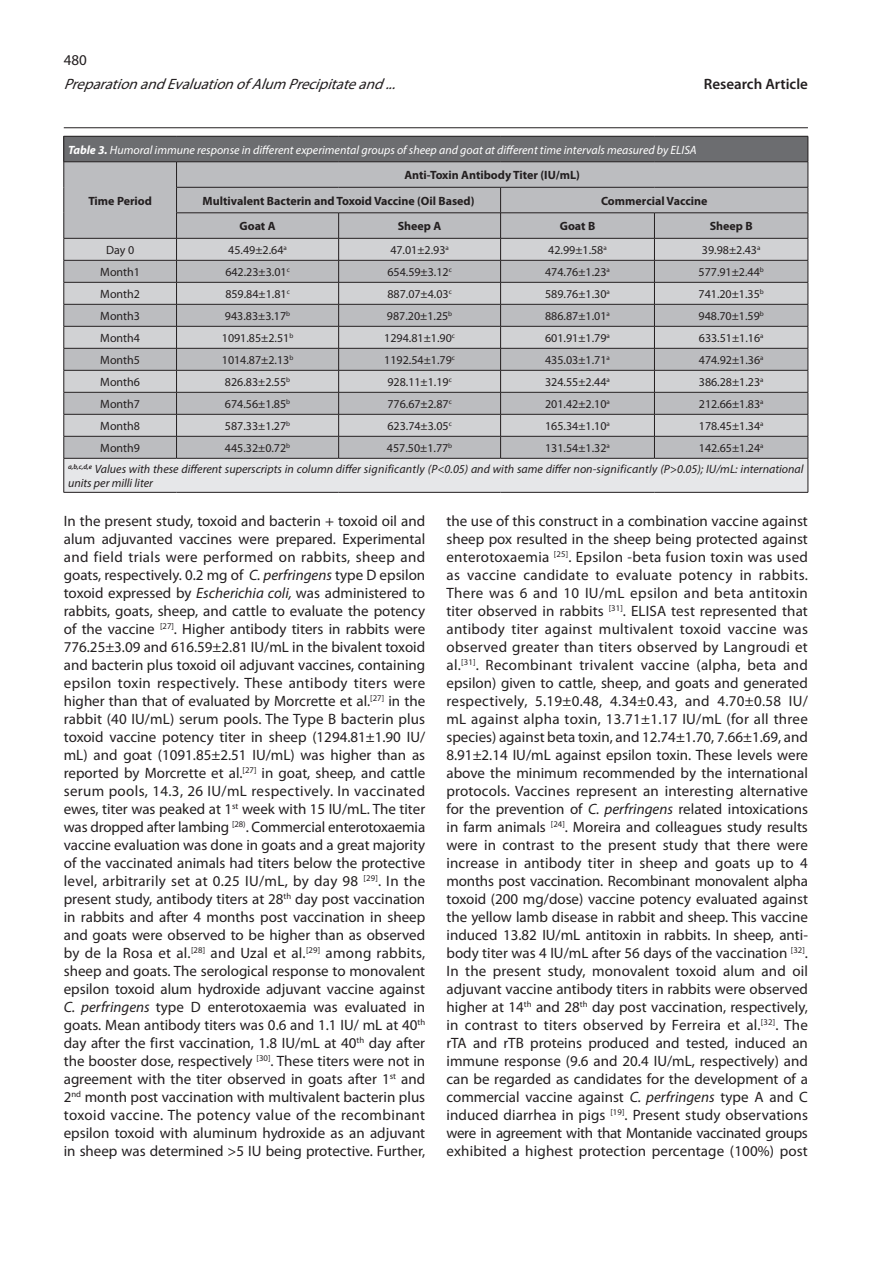
<style>
.page{position:relative;width:893px;height:1263px;background:#fff}
.page>*{position:absolute;margin:0;border:0;box-sizing:border-box;transform-origin:0 0}
.t1{font:15px/18px "Myriad Pro";color:#231f20;text-align:justify}
.t2{font:italic 15px "Myriad Pro";color:#231f20}
.t3{font:600 15px "Myriad Pro";color:#231f20}
.t4{font:12px "Myriad Pro";color:#231f20}
.t5{font:italic 12px/20.9px "Myriad Pro";color:#231f20}
.t6{font:700 12px/25.5px "Myriad Pro";color:#231f20}
.t7{font:italic 12px "Myriad Pro";color:#fff}
.s1{font-weight:700}
.s2{font-style:normal}
.s3{font-style:italic}
</style>
<div class="page">
<hr style="left:64px;top:127px;width:744px;height:1px;background:#231f20">
<div style="left:64px;top:458px;width:744px;height:34px;background:#e6e7e9"></div>
<svg style="left:64px;top:136px;width:745px;height:322px;background:#b5b6b8"></svg>
<hr style="left:64px;top:458px;width:113px;height:1px;background:#231f20">
<hr style="left:64px;top:458px;width:1px;height:34px;background:#231f20">
<hr style="left:177px;top:458px;width:162px;height:1px;background:#231f20">
<hr style="left:339px;top:458px;width:162px;height:1px;background:#231f20">
<hr style="left:501px;top:458px;width:153px;height:1px;background:#231f20">
<hr style="left:654px;top:458px;width:154px;height:1px;background:#231f20">
<hr style="left:808px;top:458px;width:1px;height:34px;background:#231f20">
<hr style="left:64px;top:492px;width:113px;height:1px;background:#231f20">
<hr style="left:177px;top:492px;width:162px;height:1px;background:#231f20">
<hr style="left:339px;top:492px;width:162px;height:1px;background:#231f20">
<hr style="left:501px;top:492px;width:153px;height:1px;background:#231f20">
<hr style="left:654px;top:492px;width:154px;height:1px;background:#231f20">
<p class="t1" style="left:64px;top:51px;width:25px">480</p>
<p class="t2" style="left:64px;top:74px;width:339px">PreparationandEvaluationofAlum Precipitateand...</p>
<p class="t3" style="left:704px;top:74px;width:106px">Research Article</p>
<p class="t7" style="left:68px;top:142px;width:630px"><span class="s1">Table 3.</span> Humoral immune response in different experimental groups of sheep and goat at different time intervals measured by ELISA</p>
<p class="t6" style="left:88px;top:188px;width:65px">Time Period</p>
<p class="t6" style="left:203px;top:162px;width:379px;text-indent:202px">Anti-Toxin Antibody Titer (IU/mL)<br>Multivalent Bacterin and Toxoid Vaccine (Oil Based)</p>
<p class="t6" style="left:601px;top:188px;width:108px">Commercial Vaccine</p>
<p class="t6" style="left:240px;top:213px;width:38px">Goat A</p>
<p class="t6" style="left:398px;top:213px;width:45px">Sheep A</p>
<p class="t6" style="left:560px;top:213px;width:37px">Goat B</p>
<p class="t6" style="left:710px;top:213px;width:44px">Sheep B</p>
<p class="t4" style="left:106px;top:242px;width:30px">Day 0</p>
<p class="t4" style="left:228px;top:242px;width:60px">45.49±2.64<sup>a</sup></p>
<p class="t4" style="left:390px;top:242px;width:60px">47.01±2.93<sup>a</sup></p>
<p class="t4" style="left:548px;top:242px;width:60px">42.99±1.58<sup>a</sup></p>
<p class="t4" style="left:702px;top:242px;width:60px">39.98±2.43<sup>a</sup></p>
<p class="t4" style="left:100px;top:264px;width:41px">Month1</p>
<p class="t4" style="left:225px;top:264px;width:66px">642.23±3.01<sup>c</sup></p>
<p class="t4" style="left:387px;top:264px;width:66px">654.59±3.12<sup>c</sup></p>
<p class="t4" style="left:545px;top:264px;width:66px">474.76±1.23<sup>a</sup></p>
<p class="t4" style="left:698px;top:264px;width:67px">577.91±2.44<sup>b</sup></p>
<p class="t4" style="left:100px;top:286px;width:41px">Month2</p>
<p class="t4" style="left:225px;top:286px;width:66px">859.84±1.81<sup>c</sup></p>
<p class="t4" style="left:387px;top:286px;width:66px">887.07±4.03<sup>c</sup></p>
<p class="t4" style="left:545px;top:286px;width:66px">589.76±1.30<sup>a</sup></p>
<p class="t4" style="left:698px;top:286px;width:67px">741.20±1.35<sup>b</sup></p>
<p class="t4" style="left:100px;top:308px;width:41px">Month3</p>
<p class="t4" style="left:225px;top:308px;width:67px">943.83±3.17<sup>b</sup></p>
<p class="t4" style="left:387px;top:308px;width:67px">987.20±1.25<sup>b</sup></p>
<p class="t4" style="left:545px;top:308px;width:66px">886.87±1.01<sup>a</sup></p>
<p class="t4" style="left:698px;top:308px;width:67px">948.70±1.59<sup>b</sup></p>
<p class="t4" style="left:100px;top:330px;width:41px">Month4</p>
<p class="t4" style="left:222px;top:330px;width:73px">1091.85±2.51<sup>b</sup></p>
<p class="t4" style="left:384px;top:330px;width:72px">1294.81±1.90<sup>c</sup></p>
<p class="t4" style="left:545px;top:330px;width:66px">601.91±1.79<sup>a</sup></p>
<p class="t4" style="left:699px;top:330px;width:66px">633.51±1.16<sup>a</sup></p>
<p class="t4" style="left:100px;top:352px;width:41px">Month5</p>
<p class="t4" style="left:222px;top:352px;width:73px">1014.87±2.13<sup>b</sup></p>
<p class="t4" style="left:384px;top:352px;width:72px">1192.54±1.79<sup>c</sup></p>
<p class="t4" style="left:545px;top:352px;width:66px">435.03±1.71<sup>a</sup></p>
<p class="t4" style="left:699px;top:352px;width:66px">474.92±1.36<sup>a</sup></p>
<p class="t4" style="left:100px;top:374px;width:41px">Month6</p>
<p class="t4" style="left:225px;top:374px;width:67px">826.83±2.55<sup>b</sup></p>
<p class="t4" style="left:387px;top:374px;width:66px">928.11±1.19<sup>c</sup></p>
<p class="t4" style="left:545px;top:374px;width:66px">324.55±2.44<sup>a</sup></p>
<p class="t4" style="left:699px;top:374px;width:66px">386.28±1.23<sup>a</sup></p>
<p class="t4" style="left:100px;top:396px;width:41px">Month7</p>
<p class="t4" style="left:225px;top:396px;width:67px">674.56±1.85<sup>b</sup></p>
<p class="t4" style="left:387px;top:396px;width:66px">776.67±2.87<sup>c</sup></p>
<p class="t4" style="left:545px;top:396px;width:66px">201.42±2.10<sup>a</sup></p>
<p class="t4" style="left:699px;top:396px;width:66px">212.66±1.83<sup>a</sup></p>
<p class="t4" style="left:100px;top:418px;width:41px">Month8</p>
<p class="t4" style="left:225px;top:418px;width:67px">587.33±1.27<sup>b</sup></p>
<p class="t4" style="left:387px;top:418px;width:66px">623.74±3.05<sup>c</sup></p>
<p class="t4" style="left:545px;top:418px;width:66px">165.34±1.10<sup>a</sup></p>
<p class="t4" style="left:699px;top:418px;width:66px">178.45±1.34<sup>a</sup></p>
<p class="t4" style="left:100px;top:440px;width:41px">Month9</p>
<p class="t4" style="left:225px;top:440px;width:67px">445.32±0.72<sup>b</sup></p>
<p class="t4" style="left:387px;top:440px;width:67px">457.50±1.77<sup>b</sup></p>
<p class="t4" style="left:545px;top:440px;width:66px">131.54±1.32<sup>a</sup></p>
<p class="t5" style="left:68px;top:437px;width:737px;text-indent:631px"><span class="s2">142.65±1.24</span><sup>a<br></sup><sup>a,b,c,d,e</sup> Values with these different superscripts in column differ significantly (P&lt;0.05) and with same differ non-significantly (P&gt;0.05); IU/mL: international</p>
<p class="t5" style="left:68px;top:472px;width:86px">units per milli liter</p>
<p class="t1" style="left:64px;top:511px;width:363px">In the present study, toxoid and bacterin + toxoid oil and alum adjuvanted vaccines were prepared. Experimental and field trials were performed on rabbits, sheep and goats, respectively. 0.2 mg of <span class="s3">C. perfringens</span> type D epsilon toxoid expressed by <span class="s3">Escherichia coli,</span> was administered to rabbits, goats, sheep, and cattle to evaluate the potency of the vaccine <sup>[27]</sup>. Higher antibody titers in rabbits were 776.25±3.09 and 616.59±2.81 IU/mL in the bivalent toxoid and bacterin plus toxoid oil adjuvant vaccines, containing epsilon toxin respectively. These antibody titers were higher than that of evaluated by Morcrette et al.<sup>[27]</sup> in the rabbit (40 IU/mL) serum pools. The Type B bacterin plus toxoid vaccine potency titer in sheep (1294.81±1.90 IU/ mL) and goat (1091.85±2.51 IU/mL) was higher than as reported by Morcrette et al.<sup>[27]</sup> in goat, sheep, and cattle serum pools, 14.3, 26 IU/mL respectively. In vaccinated ewes, titer was peaked at 1<sup>st</sup> week with 15 IU/mL. The titer was dropped after lambing <sup>[28)</sup>. Commercial enterotoxaemia vaccine evaluation was done in goats and a great majority of the vaccinated animals had titers below the protective level, arbitrarily set at 0.25 IU/mL, by day 98 <sup>[29]</sup>. In the present study, antibody titers at 28<sup>th</sup> day post vaccination in rabbits and after 4 months post vaccination in sheep and goats were observed to be higher than as observed by de la Rosa et al.<sup>[28]</sup> and Uzal et al.<sup>[29]</sup> among rabbits, sheep and goats. The serological response to monovalent epsilon toxoid alum hydroxide adjuvant vaccine against <span class="s3">C. perfringens</span> type D enterotoxaemia was evaluated in goats. Mean antibody titers was 0.6 and 1.1 IU/ mL at 40<sup>th </sup>day after the first vaccination, 1.8 IU/mL at 40<sup>th</sup> day after the booster dose, respectively <sup>[30]</sup>. These titers were not in agreement with the titer observed in goats after 1<sup>st</sup> and 2<sup>nd</sup> month post vaccination with multivalent bacterin plus toxoid vaccine. The potency value of the recombinant epsilon toxoid with aluminum hydroxide as an adjuvant in sheep was determined &gt;5 IU being protective. Further,</p>
<p class="t1" style="left:446px;top:511px;width:363px">the use of this construct in a combination vaccine against sheep pox resulted in the sheep being protected against enterotoxaemia <sup>[25]</sup>. Epsilon -beta fusion toxin was used as vaccine candidate to evaluate potency in rabbits.<br>There was 6 and 10 IU/mL epsilon and beta antitoxin titer observed in rabbits <sup>[31]</sup>. ELISA test represented that antibody titer against multivalent toxoid vaccine was observed greater than titers observed by Langroudi et al.<sup>[31]</sup>. Recombinant trivalent vaccine (alpha, beta and epsilon) given to cattle, sheep, and goats and generated respectively, 5.19±0.48, 4.34±0.43, and 4.70±0.58 IU/ mL against alpha toxin, 13.71±1.17 IU/mL (for all three species) against beta toxin, and 12.74±1.70, 7.66±1.69, and 8.91±2.14 IU/mL against epsilon toxin. These levels were above the minimum recommended by the international protocols. Vaccines represent an interesting alternative for the prevention of <span class="s3">C. perfringens</span> related intoxications in farm animals <sup>[24]</sup>. Moreira and colleagues study results were in contrast to the present study that there were increase in antibody titer in sheep and goats up to 4 months post vaccination. Recombinant monovalent alpha toxoid (200 mg/dose) vaccine potency evaluated against the yellow lamb disease in rabbit and sheep. This vaccine induced 13.82 IU/mL antitoxin in rabbits. In sheep, anti&shy;body titer was 4 IU/mL after 56 days of the vaccination <sup>[32]</sup>.<br>In the present study, monovalent toxoid alum and oil adjuvant vaccine antibody titers in rabbits were observed higher at 14<sup>th</sup> and 28<sup>th</sup> day post vaccination, respectively, in contrast to titers observed by Ferreira et al.<sup>[32]</sup>. The rTA and rTB proteins produced and tested, induced an immune response (9.6 and 20.4 IU/mL, respectively) and can be regarded as candidates for the development of a commercial vaccine against <span class="s3">C. perfringens</span> type A and C induced diarrhea in pigs <sup>[19]</sup>. Present study observations were in agreement with that Montanide vaccinated groups exhibited a highest protection percentage (100%) post</p>
</div>
